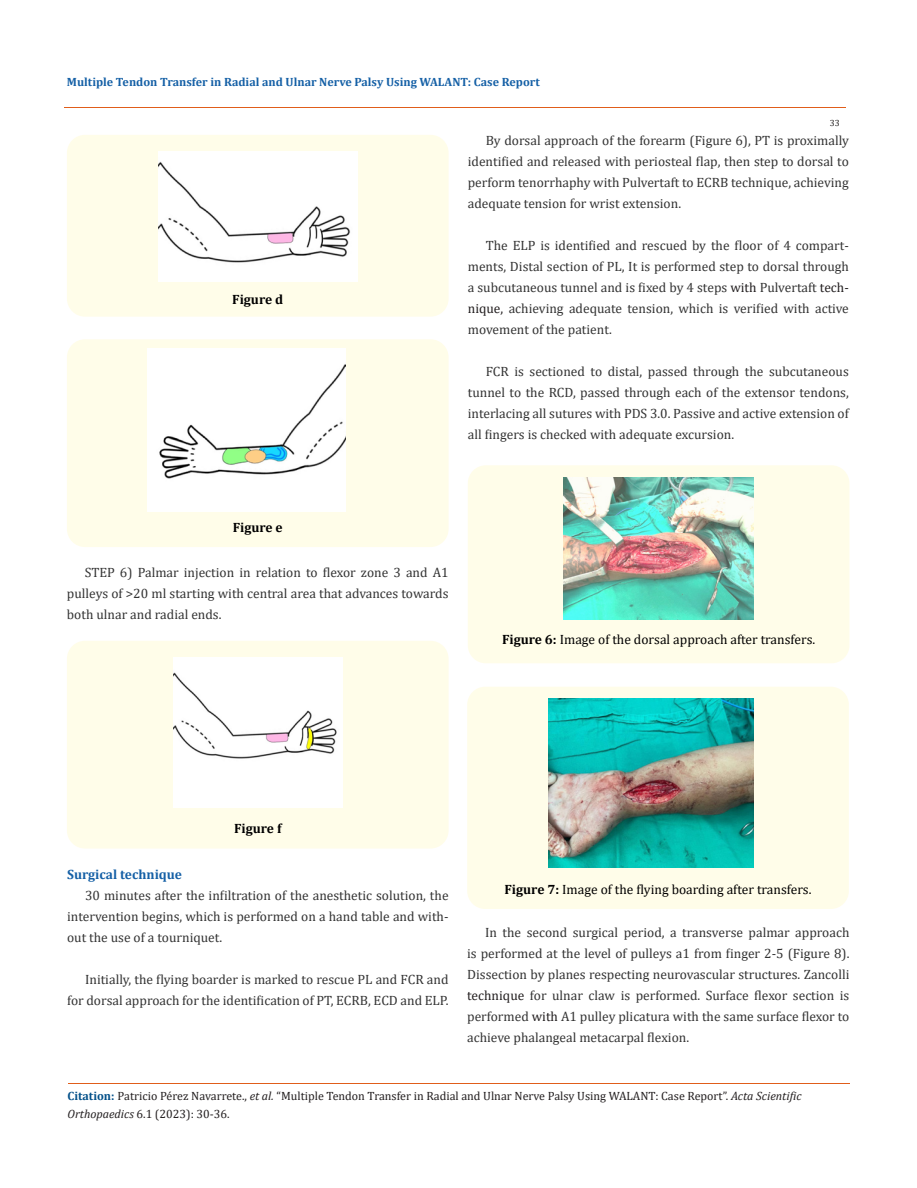
<style>
.page{position:relative;width:917px;height:1188px;background:#fff}
.page>*{position:absolute;margin:0;border:0;box-sizing:border-box;transform-origin:0 0}
.t1{font:13.5px/21px "Cambria";color:#333;text-align:justify}
.t2{font:13.5px "Cambria";color:#000}
.t3{font:700 13.5px "Cambria";color:#000}
.t4{font:700 13.5px "Cambria";color:#1560a6}
.t5{font:12px/18px "Cambria";color:#231f20}
.t6{font:700 12px "Cambria";color:#1560a6}
.t7{font:9px "Cambria";color:#231f20}
.s1{color:#231f20}
.s2{font-weight:700}
.s3{font-weight:700;color:#035089}
.s4{font-style:italic}
</style>
<div class="page">
<div style="left:67px;top:135px;width:381px;height:182px;background:#fffde9;border-radius:18px"></div>
<img style="left:158px;top:151px;width:200px;height:131px">
<div style="left:67px;top:339px;width:381px;height:208px;background:#fffde9;border-radius:18px"></div>
<img style="left:147px;top:349px;width:199px;height:163px">
<div style="left:67px;top:641px;width:381px;height:208px;background:#fffde9;border-radius:18px"></div>
<img style="left:173px;top:658px;width:169px;height:150px">
<div style="left:468px;top:465px;width:381px;height:198px;background:#fffde9;border-radius:18px"></div>
<img style="left:563px;top:478px;width:190px;height:142px">
<div style="left:467px;top:687px;width:381px;height:222px;background:#fffde9;border-radius:18px"></div>
<img style="left:549px;top:699px;width:204px;height:169px">
<hr style="left:64px;top:108px;width:781px;height:1px;background:#e05d1a">
<hr style="left:68px;top:1083px;width:781px;height:1px;background:#e05d1a">
<p class="t6" style="left:67px;top:73px;width:474px">Multiple Tendon Transfer in Radial and Ulnar Nerve Palsy Using WALANT: Case Report</p>
<p class="t7" style="left:829px;top:118px;width:11px">33</p>
<p class="t3" style="left:232px;top:290px;width:52px">Figure d</p>
<p class="t1" style="left:468px;top:130px;width:382px;text-indent:18px">By dorsal approach of the forearm (Figure 6), PT is proximally identified and released with periosteal flap, then step to dorsal to perform tenorrhaphy with Pulvertaft to ECRB technique, achieving adequate tension for wrist extension.</p>
<p class="t1" style="left:468px;top:235px;width:382px;text-indent:18px">The ELP is identified and rescued by the floor of 4 compart&shy;ments, Distal section of PL, It is performed step to dorsal through a subcutaneous tunnel and is fixed by 4 steps <span class="s1">with</span> Pulvertaft <span class="s1">tech&shy;nique,</span> achieving adequate tension, which is verified with active movement of the patient.</p>
<p class="t1" style="left:468px;top:361px;width:382px;text-indent:18px">FCR is sectioned to distal, passed through the subcutaneous tunnel to the RCD, passed through each of the extensor tendons, interlacing all sutures with PDS 3.0. Passive and active extension of all fingers is checked with adequate excursion.</p>
<p class="t3" style="left:233px;top:517px;width:52px">Figure e</p>
<p class="t1" style="left:67px;top:561px;width:383px;text-indent:18px">STEP 6) Palmar injection in relation to flexor zone 3 and A1 pulleys of &gt;20 ml starting with central area that advances towards both ulnar and radial ends.</p>
<p class="t2" style="left:502px;top:631px;width:315px"><span class="s2">Figure 6:</span> Image of the dorsal approach after transfers.</p>
<p class="t3" style="left:234px;top:819px;width:49px">Figure f</p>
<p class="t4" style="left:67px;top:865px;width:116px">Surgical technique</p>
<p class="t1" style="left:67px;top:885px;width:383px;text-indent:18px">30 minutes after the infiltration of the anesthetic solution, the intervention begins, which is performed on a hand table and with&shy;out the use of a tourniquet.</p>
<p class="t1" style="left:67px;top:969px;width:383px;text-align:right">Initially, the flying boarder is marked to rescue PL and FCR and for dorsal approach for the identification of PT, ECRB, ECD and ELP.</p>
<p class="t2" style="left:504px;top:881px;width:308px"><span class="s2">Figure 7:</span> Image of the flying boarding after transfers.</p>
<p class="t1" style="left:467px;top:921px;width:384px;text-indent:18px">In the second surgical period, a transverse palmar approach is performed at the level of pulleys a1 from finger 2-5 (Figure 8).<br>Dissection by planes respecting neurovascular structures. Zancolli <span class="s1">technique</span> for ulnar claw is performed. Surface flexor section is performed <span class="s1">with</span> A1 pulley plicatura with the same surface flexor to achieve phalangeal metacarpal flexion.</p>
<p class="t5" style="left:68px;top:1087px;width:735px"><span class="s3">Citation:</span> Patricio Pérez Navarrete., <span class="s4">et al.</span> “Multiple Tendon Transfer in Radial and Ulnar Nerve Palsy Using WALANT: Case Report”. <span class="s4">Acta Scientific<br>Orthopaedics</span> 6.1 (2023): 30-36.</p>
</div>
